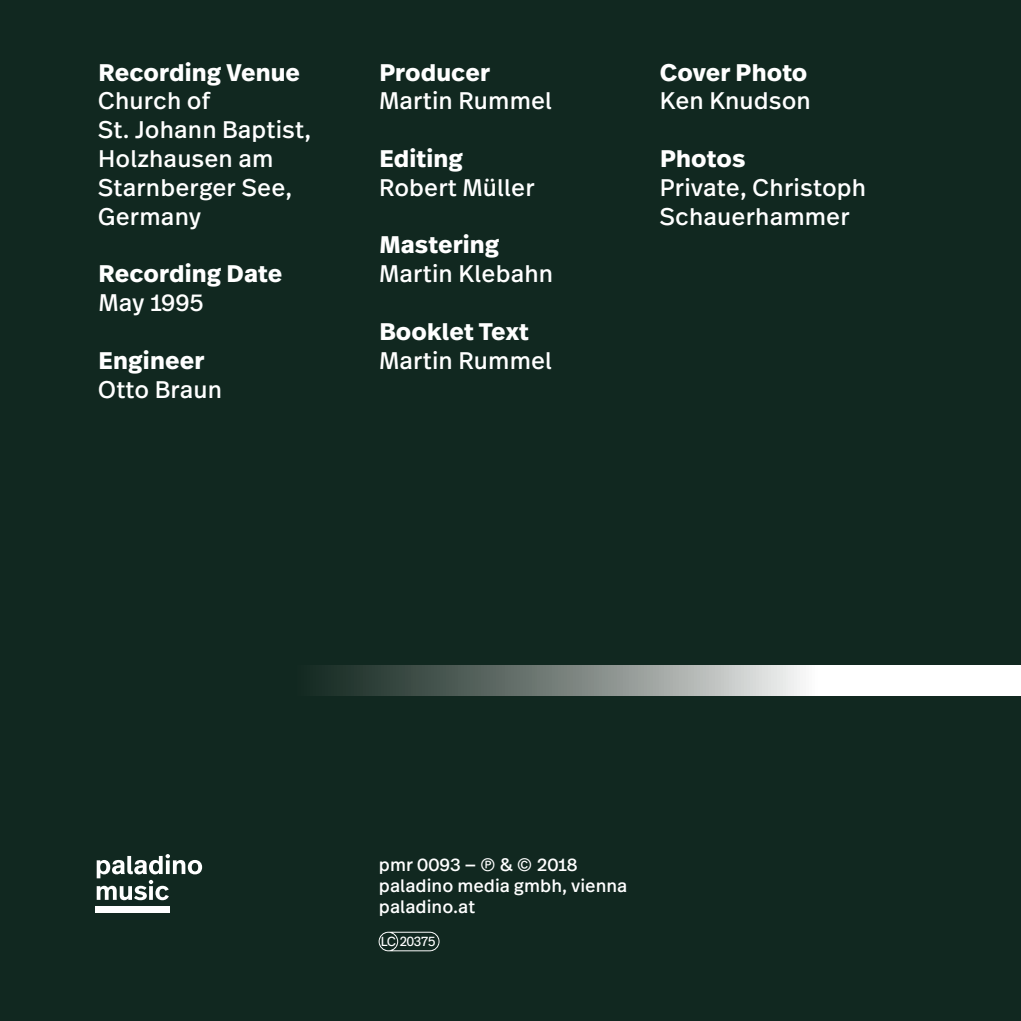
<style>
.page{position:relative;width:1021px;height:1021px;background:#fff}
.page>*{position:absolute;margin:0;border:0;box-sizing:border-box;transform-origin:0 0}
.t1{font:24px/28.8px "Real Text Pro";letter-spacing:.005em;color:#fff}
.t2{font:700 24px "Real Text Pro";letter-spacing:.005em;color:#fff}
.t3{font:18px/21px "Real Text Pro";color:#fff}
.t4{font:13.2px "Real Text Pro";letter-spacing:-.06em;color:#fff}
</style>
<div class="page">
<div style="left:0;top:0;width:1020px;height:1020px;background:#112820"></div>
<svg style="left:378px;top:931px;width:61px;height:20px"></svg>
<svg style="left:322px;top:665px;width:698px;height:30px;background:#a5aba8"></svg>
<div style="left:95px;top:906px;width:74px;height:7px;background:#fff"></div>
<svg style="left:97px;top:854px;width:105px;height:46px"></svg>
<p class="t2" style="left:99px;top:55px;width:203px">Recording Venue</p>
<p class="t1" style="left:98px;top:86px;width:215px">Church of<br>St. Johann Baptist,<br>Holzhausen am<br>Starnberger See,<br>Germany</p>
<p class="t2" style="left:99px;top:256px;width:185px">Recording Date</p>
<p class="t1" style="left:98px;top:288px;width:107px">May 1995</p>
<p class="t2" style="left:99px;top:343px;width:107px">Engineer</p>
<p class="t1" style="left:98px;top:374px;width:126px">Otto Braun</p>
<p class="t2" style="left:379px;top:55px;width:112px">Producer</p>
<p class="t1" style="left:379px;top:86px;width:174px">Martin Rummel</p>
<p class="t2" style="left:379px;top:141px;width:85px">Editing</p>
<p class="t1" style="left:379px;top:172px;width:157px">Robert Müller</p>
<p class="t2" style="left:379px;top:227px;width:122px">Mastering</p>
<p class="t1" style="left:379px;top:259px;width:175px">Martin Klebahn</p>
<p class="t2" style="left:379px;top:314px;width:151px">Booklet Text</p>
<p class="t1" style="left:379px;top:345px;width:174px">Martin Rummel</p>
<p class="t2" style="left:659px;top:55px;width:149px">Cover Photo</p>
<p class="t1" style="left:659px;top:86px;width:153px">Ken Knudson</p>
<p class="t2" style="left:660px;top:141px;width:87px">Photos</p>
<p class="t1" style="left:659px;top:172px;width:208px">Private, Christoph<br>Schauerhammer</p>
<p class="t3" style="left:379px;top:854px;width:250px">pmr 0093 — ℗ &amp; © 2018 paladino media gmbh, vienna paladino.at</p>
<p class="t4" style="left:381px;top:932px;width:56px">LC 20375</p>
</div>
